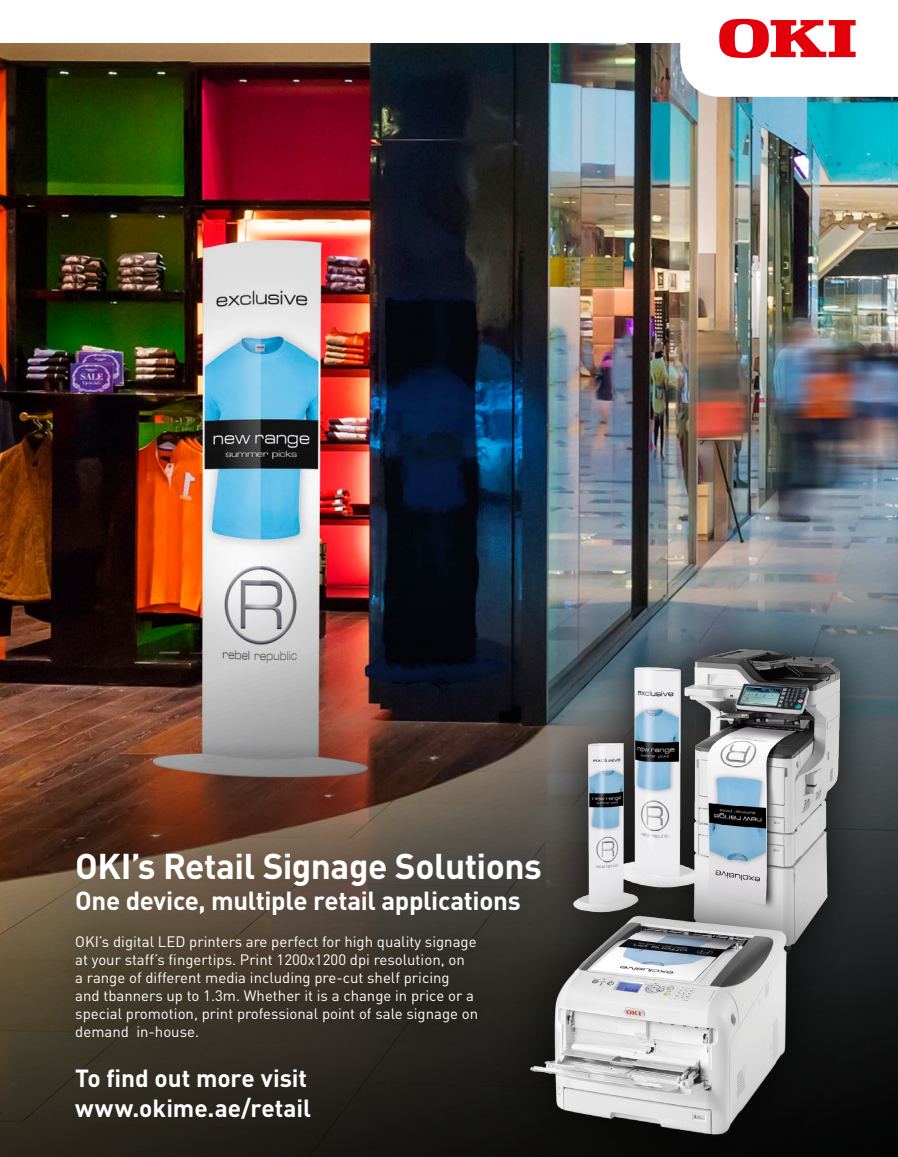
<style>
.page{position:relative;width:898px;height:1157px;background:#fff}
.page>*{position:absolute;margin:0;border:0;box-sizing:border-box;transform-origin:0 0}
.t1{font:700 35.4px "DIN Pro";letter-spacing:-.015em;color:#fff}
.t2{font:700 25.8px "DIN Pro";letter-spacing:-.015em;color:#fff}
.t3{font:700 24.45px/29.4px "DIN Pro";letter-spacing:-.005em;color:#fff}
.t4{font:15px/18px "DIN Pro";color:#fff}
</style>
<div class="page">
<img style="left:0;top:52px;width:897px;height:1105px">
<div style="left:532px;top:604px;width:352px;height:391px;background:#000;opacity:.82"></div>
<img style="left:571px;top:633px;width:268px;height:229px">
<div style="left:485px;top:862px;width:357px;height:295px;background:#000;opacity:.81"></div>
<img style="left:522px;top:908px;width:275px;height:240px">
<div style="left:32px;top:808px;width:551px;height:150px;background:#091e35;opacity:.5"></div>
<div style="left:50px;top:910px;width:451px;height:153px;background:#000;opacity:.75"></div>
<svg style="left:680px;top:18px;width:218px;height:79px"></svg>
<h1 class="t1" style="left:75px;top:842px;width:468px">OKI’s Retail Signage Solutions</h1>
<h2 class="t2" style="left:75px;top:883px;width:446px">One device, multiple retail applications</h2>
<p class="t4" style="left:75px;top:932px;width:404px">OKI’s digital LED printers are perfect for high quality signage at your staff’s fingertips. Print 1200x1200 dpi resolution, on<br>a range of different media including pre-cut shelf pricing<br>and tbanners up to 1.3m. Whether it is a change in price or a special promotion, print professional point of sale signage on demand in-house.</p>
<h3 class="t3" style="left:75px;top:1062px;width:237px">To find out more visit www.okime.ae/retail</h3>
</div>
